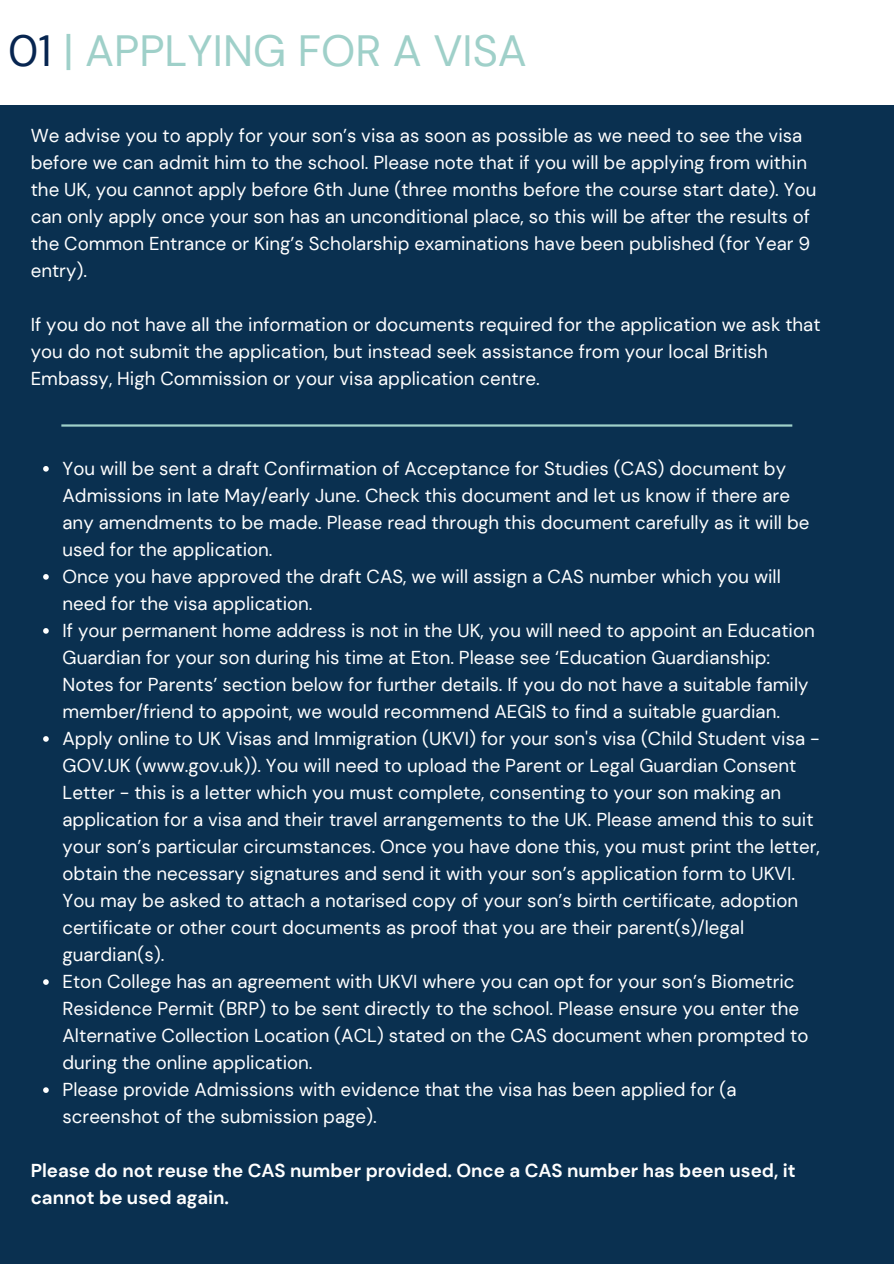
<style>
.page{position:relative;width:894px;height:1264px;background:#fff}
.page>*{position:absolute;margin:0;border:0;box-sizing:border-box;transform-origin:0 0}
.t1{font:43.65px "DM Sans";color:#9fd0c9}
.t2{font:18.75px/27px "DM Sans";color:#fff}
.t3{font:700 18.75px/27px "DM Sans";color:#fff}
.s1{color:#072550}
</style>
<div class="page">
<div style="left:0;top:0;width:893px;height:1263px;background:#0a3050"></div>
<svg style="left:43px;top:466px;width:6px;height:5px"></svg>
<svg style="left:43px;top:574px;width:6px;height:5px"></svg>
<svg style="left:43px;top:628px;width:6px;height:5px"></svg>
<svg style="left:43px;top:736px;width:6px;height:5px"></svg>
<svg style="left:43px;top:979px;width:6px;height:5px"></svg>
<svg style="left:43px;top:1087px;width:6px;height:5px"></svg>
<hr style="left:61px;top:424px;width:731px;height:2px;background:#9fd0c9">
<div style="left:0;top:0;width:893px;height:104px;background:#fff"></div>
<h1 class="t1" style="left:8px;top:24px;width:520px"><span class="s1">01</span> | APPLYING FOR A VISA</h1>
<p class="t2" style="left:31px;top:122px;width:787px">We advise you to apply for your son’s visa as soon as possible as we need to see the visa before we can admit him to the school. Please note that if you will be applying from within the UK, you cannot apply before 6th June (three months before the course start date). You can only apply once your son has an unconditional place, so this will be after the results of the Common Entrance or King’s Scholarship examinations have been published (for Year 9 entry).</p>
<p class="t2" style="left:31px;top:311px;width:791px">If you do not have all the information or documents required for the application we ask that you do not submit the application, but instead seek assistance from your local British<br>Embassy, High Commission or your visa application centre.</p>
<p class="t2" style="left:62px;top:455px;width:758px">You will be sent a draft Confirmation of Acceptance for Studies (CAS) document by Admissions in late May/early June. Check this document and let us know if there are any amendments to be made. Please read through this document carefully as it will be used for the application.<br>Once you have approved the draft CAS, we will assign a CAS number which you will need for the visa application.<br>If your permanent home address is not in the UK, you will need to appoint an Education Guardian for your son during his time at Eton. Please see ‘Education Guardianship:<br>Notes for Parents’ section below for further details. If you do not have a suitable family member/friend to appoint, we would recommend AEGIS to find a suitable guardian.<br>Apply online to UK Visas and Immigration (UKVI) for your son's visa (Child Student visa - GOV.UK (www.gov.uk)). You will need to upload the Parent or Legal Guardian Consent Letter - this is a letter which you must complete, consenting to your son making an application for a visa and their travel arrangements to the UK. Please amend this to suit your son’s particular circumstances. Once you have done this, you must print the letter, obtain the necessary signatures and send it with your son’s application form to UKVI.<br>You may be asked to attach a notarised copy of your son’s birth certificate, adoption certificate or other court documents as proof that you are their parent(s)/legal guardian(s).<br>Eton College has an agreement with UKVI where you can opt for your son’s Biometric Residence Permit (BRP) to be sent directly to the school. Please ensure you enter the Alternative Collection Location (ACL) stated on the CAS document when prompted to during the online application.<br>Please provide Admissions with evidence that the visa has been applied for (a screenshot of the submission page).</p>
<p class="t3" style="left:31px;top:1157px;width:766px">Please do not reuse the CAS number provided. Once a CAS number has been used, it cannot be used again.</p>
</div>
